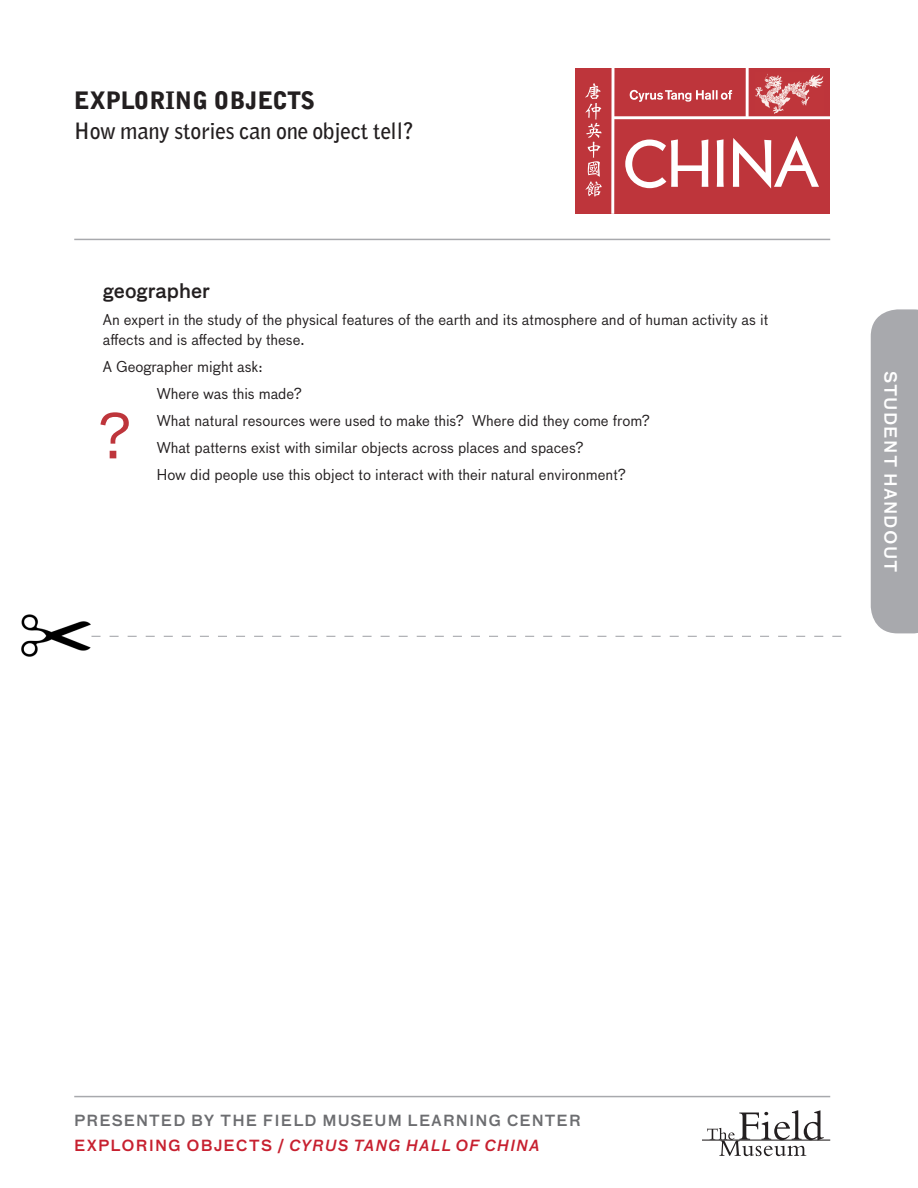
<style>
.page{position:relative;width:918px;height:1188px;background:#fff}
.page>*{position:absolute;margin:0;border:0;box-sizing:border-box;transform-origin:0 0}
.New_Body{font:59.7px "Bau OT";color:#be353b}
.t1{font:900 24px "Bell Gothic";color:#231f20}
.t2{font:700 22.5px "Bell Gothic";letter-spacing:-.01em;color:#231f20}
.New_Body-2{font:500 19.5px "Bau OT";color:#231f20}
.tab{font:500 16.5px "Bau OT";letter-spacing:.07em;color:#fff}
.t3{font:500 15px/24.8px "Bau OT";letter-spacing:.07em;color:#6c6d70}
.New_Body-3{font:14.7px/20.2px "Bau OT";color:#231f20}
.s1{color:#c7202f}
.s2{font-style:italic;color:#c7202f}
</style>
<div class="page">
<hr style="left:702px;top:1140px;width:128px;height:1px;background:#231f20">
<svg style="left:707px;top:1110px;width:117px;height:46px"></svg>
<hr style="left:74px;top:1096px;width:756px;height:1px;background:#a8a9ad">
<div style="left:871px;top:309px;width:47px;height:324px;background:#a8a9ad"></div>
<div style="left:575px;top:68px;width:255px;height:146px;background:#be353b"></div>
<hr style="left:611px;top:68px;width:3px;height:146px;background:#fff">
<hr style="left:613px;top:116px;width:217px;height:3px;background:#fff">
<img style="left:755px;top:73px;width:68px;height:40px">
<hr style="left:746px;top:66px;width:3px;height:51px;background:#fff">
<svg style="left:625px;top:136px;width:194px;height:53px"></svg>
<svg style="left:585px;top:83px;width:17px;height:114px"></svg>
<svg style="left:630px;top:90px;width:102px;height:12px"></svg>
<hr style="left:74px;top:239px;width:756px;height:1px;background:#a8a9ad">
<img style="left:21px;top:614px;width:71px;height:43px">
<svg style="left:91px;top:636px;width:750px;height:1px"></svg>
<h2 class="t1" style="left:74px;top:84px;width:243px">EXPLORING OBJECTS</h2>
<h3 class="t2" style="left:74px;top:115px;width:342px">How many stories can one object tell?</h3>
<p class="New_Body-2" style="left:103px;top:279px;width:109px">geographer</p>
<p class="New_Body-3" style="left:103px;top:310px;width:667px">An expert in the study of the physical features of the earth and its atmosphere and of human activity as it affects and is affected by these.</p>
<p class="New_Body-3" style="left:103px;top:357px;width:161px">A Geographer might ask:</p>
<p class="New_Body-3" style="left:157px;top:384px;width:147px">Where was this made?</p>
<p class="New_Body-3" style="left:157px;top:411px;width:495px">What natural resources were used to make this? Where did they come from?</p>
<p class="New_Body-3" style="left:157px;top:438px;width:428px">What patterns exist with similar objects across places and spaces?</p>
<p class="New_Body-3" style="left:157px;top:465px;width:471px">How did people use this object to interact with their natural environment?</p>
<p class="New_Body" style="left:98px;top:401px;width:35px">?</p>
<p class="tab" style="left:900px;top:371px;width:203px;rotate:90deg">STUDENT HANDOUT</p>
<p class="t3" style="left:74px;top:1109px;width:508px">PRESENTED BY THE FIELD MUSEUM LEARNING CENTER<br><span class="s1">EXPLORING OBJECTS /</span> <span class="s2">CYRUS TANG HALL OF CHINA</span></p>
</div>
